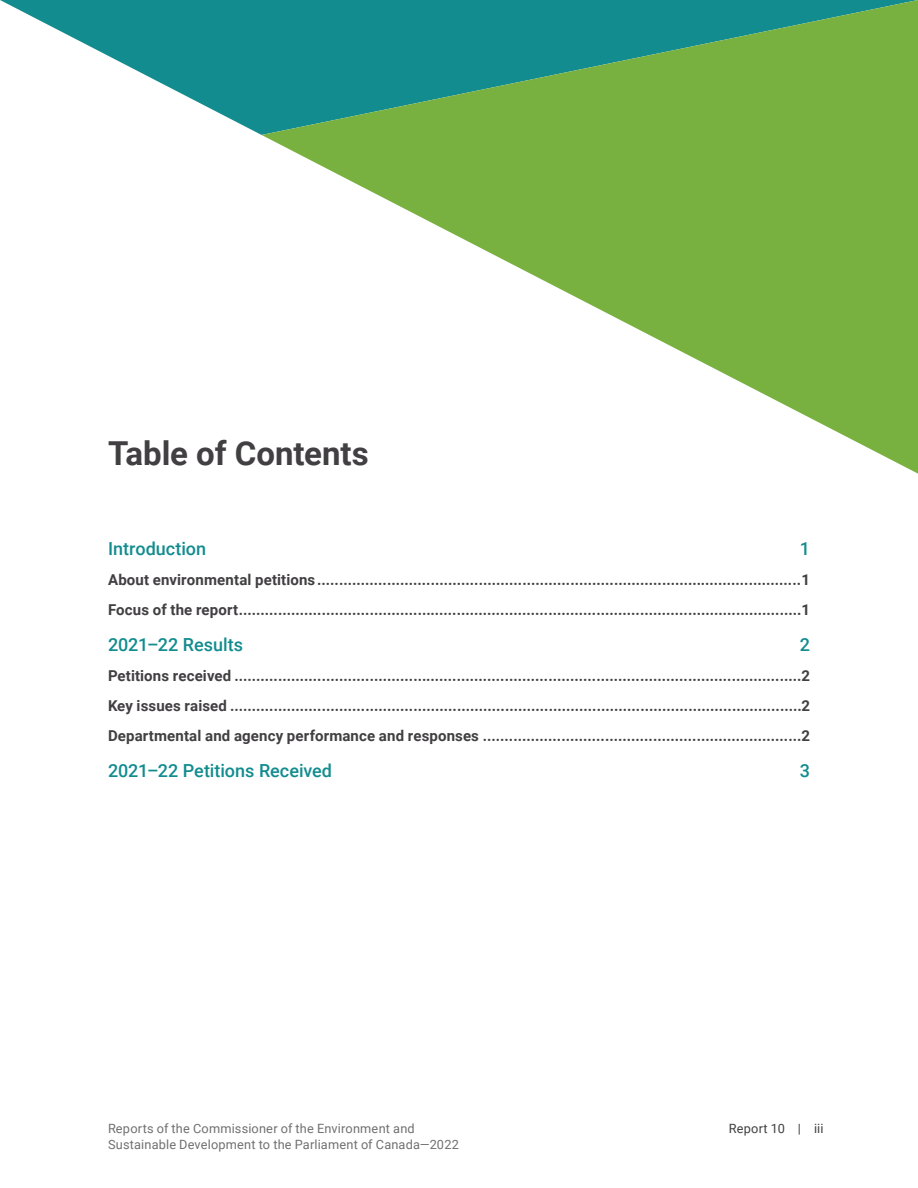
<style>
.page{position:relative;width:918px;height:1188px;background:#fff}
.page>*{position:absolute;margin:0;border:0;box-sizing:border-box;transform-origin:0 0}
.TOC_title{font:700 33px "Roboto";color:#413f41}
.t1{font:500 18px "Roboto";color:#138c8f}
.t2{font:700 15px "Roboto";letter-spacing:.01em;color:#413f41}
.t3{font:12.75px/15.8px "Roboto";letter-spacing:.015em;color:#707071}
.t4{font:12.75px "Roboto";letter-spacing:.015em;color:#413f41}
</style>
<div class="page">
<svg style="left:0;top:0;width:262px;height:135px"></svg>
<svg style="left:262px;top:0;width:656px;height:474px"></svg>
<h1 class="TOC_title" style="left:108px;top:431px;width:262px">Table of Contents</h1>
<p class="t1" style="left:108px;top:536px;width:100px">Introduction</p>
<p class="t1" style="left:800px;top:536px;width:12px">1</p>
<p class="t2" style="left:108px;top:570px;width:704px">About environmental petitions...............................................................................................................1</p>
<p class="t2" style="left:108px;top:600px;width:704px">Focus of the report.................................................................................................................................1</p>
<p class="t1" style="left:108px;top:632px;width:137px">2021–22 Results</p>
<p class="t1" style="left:800px;top:632px;width:12px">2</p>
<p class="t2" style="left:108px;top:666px;width:704px">Petitions received ..................................................................................................................................2</p>
<p class="t2" style="left:108px;top:696px;width:704px">Key issues raised ...................................................................................................................................2</p>
<p class="t2" style="left:108px;top:726px;width:704px">Departmental and agency performance and responses .........................................................................2</p>
<p class="t1" style="left:108px;top:758px;width:226px">2021–22 Petitions Received</p>
<p class="t1" style="left:800px;top:758px;width:12px">3</p>
<p class="t3" style="left:108px;top:1120px;width:353px">Reports of the Commissioner of the Environment and<br>Sustainable Development to the Parliament of Canada—2022</p>
<p class="t4" style="left:729px;top:1120px;width:96px">Report 10 | iii</p>
</div>
